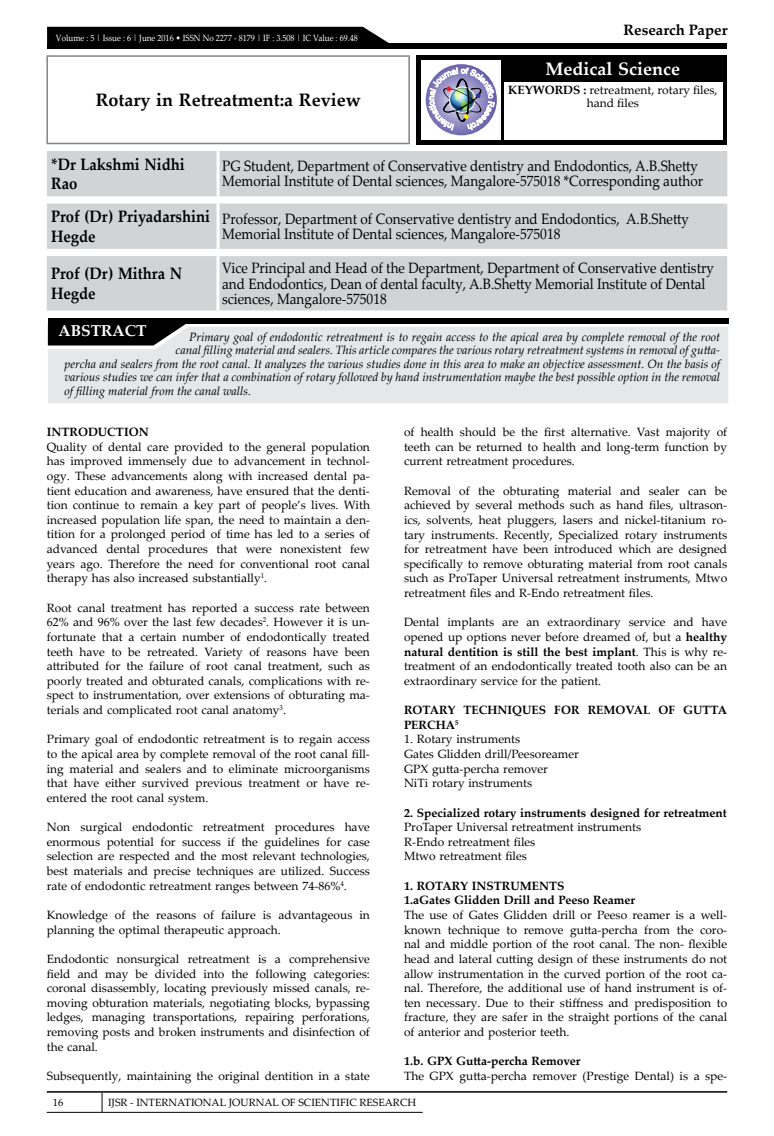
<style>
.page{position:relative;width:774px;height:1136px;background:#fff}
.page>*{position:absolute;margin:0;border:0;box-sizing:border-box;transform-origin:0 0}
.t1{font:700 18px "Palatino Linotype";color:#000}
.t2{font:700 18px "Palatino Linotype";color:#fff}
.t3{font:700 16.5px/19.8px "Palatino Linotype";color:#000;scale:.9 1}
.t4{font:700 15.75px "Palatino Linotype";color:#fff}
.t5{font:15px/15px "Palatino Linotype";color:#000;scale:.9 1}
.t6{font:700 15px "Palatino Linotype";color:#000}
.t7{font:12px/14.7px "Palatino Linotype";color:#000;text-align:justify}
.t8{font:italic 12px "Palatino Linotype";color:#000}
.t9{font:700 12px/14.7px "Palatino Linotype";color:#000}
.t10{font:10.5px "Palatino Linotype";color:#000}
.t11{font:9px "Palatino Linotype";color:#fff;scale:.9 1}
.s1{font-weight:700}
</style>
<div class="page">
<hr style="left:47px;top:1090px;width:680px;height:2px;background:#000">
<svg style="left:102px;top:1092px;width:1px;height:19px"></svg>
<hr style="left:47px;top:1111px;width:55px;height:1px;background:#000">
<hr style="left:102px;top:1111px;width:321px;height:1px;background:#000">
<div style="left:47px;top:43px;width:680px;height:6px;background:#000"></div>
<div style="left:47px;top:27px;width:342px;height:16px;background:#000"></div>
<div style="left:416px;top:55px;width:311px;height:90px;background:#000"></div>
<div style="left:421px;top:60px;width:80px;height:79px;background:#fff"></div>
<svg style="left:426px;top:64px;width:71px;height:71px"></svg>
<img style="left:429px;top:68px;width:65px;height:62px">
<div style="left:504px;top:82px;width:219px;height:57px;background:#fff"></div>
<svg style="left:47px;top:151px;width:680px;height:98px;background:#d4d6d7"></svg>
<hr style="left:217px;top:203px;width:3px;height:46px;background:#fff">
<div style="left:47px;top:256px;width:680px;height:54px;background:#d1d3d4"></div>
<hr style="left:216px;top:256px;width:3px;height:54px;background:#fff">
<hr style="left:46px;top:55px;width:364px;height:2px;background:#808285">
<hr style="left:46px;top:57px;width:2px;height:86px;background:#808285">
<hr style="left:408px;top:57px;width:2px;height:86px;background:#808285">
<hr style="left:46px;top:143px;width:364px;height:1px;background:#808285">
<svg style="left:48px;top:323px;width:139px;height:3px"></svg>
<div style="left:48px;top:326px;width:680px;height:77px;background:#e6e7e8"></div>
<div style="left:48px;top:318px;width:680px;height:5px;background:#000"></div>
<p class="t11" style="left:56px;top:31px;width:337px">Volume : 5 | Issue : 6 | June 2016 • ISSN No 2277 - 8179 | IF : 3.508 | IC Value : 69.48</p>
<p class="t6" style="left:623px;top:19px;width:105px">Research Paper</p>
<h1 class="t2" style="left:546px;top:56px;width:136px">Medical Science</h1>
<h1 class="t1" style="left:96px;top:87px;width:266px">Rotary in Retreatment:a Review</h1>
<p class="t7" style="left:508px;top:83px;width:211px;line-height:13.5px;text-align:center"><span class="s1">KEYWORDS :</span> retreatment, rotary files, hand files</p>
<h2 class="t3" style="left:51px;top:153px;width:150px">*Dr Lakshmi Nidhi<br>Rao</h2>
<p class="t5" style="left:222px;top:158px;width:536px">PG Student, Department of Conservative dentistry and Endodontics, A.B.Shetty<br>Memorial Institute of Dental sciences, Mangalore-575018 *Corresponding author</p>
<h2 class="t3" style="left:51px;top:206px;width:178px">Prof (Dr) Priyadarshini<br>Hegde</h2>
<p class="t5" style="left:222px;top:211px;width:520px">Professor, Department of Conservative dentistry and Endodontics, A.B.Shetty<br>Memorial Institute of Dental sciences, Mangalore-575018</p>
<h2 class="t3" style="left:51px;top:263px;width:147px">Prof (Dr) Mithra N<br>Hegde</h2>
<p class="t5" style="left:222px;top:260px;width:548px">Vice Principal and Head of the Department, Department of Conservative dentistry and Endodontics, Dean of dental faculty, A.B.Shetty Memorial Institute of Dental sciences, Mangalore-575018</p>
<h3 class="t4" style="left:58px;top:320px;width:90px">ABSTRACT</h3>
<p class="t8" style="left:189px;top:328px;width:532px">Primary goal of endodontic retreatment is to regain access to the apical area by complete removal of the root</p>
<p class="t8" style="left:176px;top:341px;width:546px">canal filling material and sealers. This article compares the various rotary retreatment systems in removal of gutta-</p>
<p class="t8" style="left:65px;top:355px;width:657px">percha and sealers from the root canal. It analyzes the various studies done in this area to make an objective assessment. On the basis of</p>
<p class="t8" style="left:65px;top:368px;width:657px">various studies we can infer that a combination of rotary followed by hand instrumentation maybe the best possible option in the removal</p>
<p class="t8" style="left:65px;top:382px;width:188px">of filling material from the canal walls.</p>
<p class="t9" style="left:47px;top:424px;width:103px">INTRODUCTION</p>
<p class="t7" style="left:47px;top:438px;width:325px">Quality of dental care provided to the general population has improved immensely due to advancement in technol&shy;ogy. These advancements along with increased dental pa&shy;tient education and awareness, have ensured that the denti&shy;tion continue to remain a key part of people’s lives. With increased population life span, the need to maintain a den&shy;tition for a prolonged period of time has led to a series of advanced dental procedures that were nonexistent few years ago. Therefore the need for conventional root canal therapy has also increased substantially<sup>1</sup>.</p>
<p class="t7" style="left:47px;top:599px;width:325px">Root canal treatment has reported a success rate between 62% and 96% over the last few decades<sup>2</sup>. However it is un&shy;fortunate that a certain number of endodontically treated teeth have to be retreated. Variety of reasons have been attributed for the failure of root canal treatment, such as poorly treated and obturated canals, complications with re&shy;spect to instrumentation, over extensions of obturating ma&shy;terials and complicated root canal anatomy<sup>3</sup>.</p>
<p class="t7" style="left:47px;top:731px;width:325px">Primary goal of endodontic retreatment is to regain access to the apical area by complete removal of the root canal fill&shy;ing material and sealers and to eliminate microorganisms that have either survived previous treatment or have re&shy;entered the root canal system.</p>
<p class="t7" style="left:47px;top:819px;width:325px">Non surgical endodontic retreatment procedures have enormous potential for success if the guidelines for case selection are respected and the most relevant technologies, best materials and precise techniques are utilized. Success rate of endodontic retreatment ranges between 74-86%<sup>4</sup>.</p>
<p class="t7" style="left:47px;top:906px;width:325px">Knowledge of the reasons of failure is advantageous in planning the optimal therapeutic approach.</p>
<p class="t7" style="left:47px;top:950px;width:325px">Endodontic nonsurgical retreatment is a comprehensive field and may be divided into the following categories: coronal disassembly, locating previously missed canals, re&shy;moving obturation materials, negotiating blocks, bypassing ledges, managing transportations, repairing perforations, removing posts and broken instruments and disinfection of the canal.</p>
<p class="t7" style="left:47px;top:1067px;width:325px">Subsequently, maintaining the original dentition in a state</p>
<p class="t7" style="left:404px;top:424px;width:325px">of health should be the first alternative. Vast majority of teeth can be returned to health and long-term function by current retreatment procedures.</p>
<p class="t7" style="left:404px;top:482px;width:325px">Removal of the obturating material and sealer can be achieved by several methods such as hand files, ultrason&shy;ics, solvents, heat pluggers, lasers and nickel-titanium ro&shy;tary instruments. Recently, Specialized rotary instruments for retreatment have been introduced which are designed specifically to remove obturating material from root canals such as ProTaper Universal retreatment instruments, Mtwo retreatment files and R-Endo retreatment files.</p>
<p class="t7" style="left:404px;top:614px;width:325px">Dental implants are an extraordinary service and have opened up options never before dreamed of, but a <span class="s1">healthy natural dentition is still the best implant</span>. This is why re&shy;treatment of an endodontically treated tooth also can be an extraordinary service for the patient.</p>
<p class="t9" style="left:404px;top:702px;width:325px">ROTARY TECHNIQUES FOR REMOVAL OF GUTTA<br>PERCHA<sup>5</sup></p>
<p class="t7" style="left:404px;top:731px;width:176px;text-align:left">1. Rotary instruments<br>Gates Glidden drill/Peesoreamer<br>GPX gutta-percha remover<br>NiTi rotary instruments</p>
<p class="t9" style="left:404px;top:804px;width:324px">2. Specialized rotary instruments designed for retreatment</p>
<p class="t7" style="left:404px;top:819px;width:239px;text-align:left">ProTaper Universal retreatment instruments<br>R-Endo retreatment files<br>Mtwo retreatment files</p>
<p class="t9" style="left:404px;top:877px;width:233px">1. ROTARY INSTRUMENTS<br>1.aGates Glidden Drill and Peeso Reamer</p>
<p class="t7" style="left:404px;top:907px;width:325px">The use of Gates Glidden drill or Peeso reamer is a well&shy;known technique to remove gutta-percha from the coro&shy;nal and middle portion of the root canal. The non- flexible head and lateral cutting design of these instruments do not allow instrumentation in the curved portion of the root ca&shy;nal. Therefore, the additional use of hand instrument is of&shy;ten necessary. Due to their stiffness and predisposition to fracture, they are safer in the straight portions of the canal of anterior and posterior teeth.</p>
<p class="t9" style="left:404px;top:1053px;width:178px">1.b. GPX Gutta-percha Remover</p>
<p class="t7" style="left:404px;top:1067px;width:325px">The GPX gutta-percha remover (Prestige Dental) is a spe-</p>
<p class="t10" style="left:53px;top:1095px;width:12px">16</p>
<p class="t10" style="left:108px;top:1095px;width:310px">IJSR - INTERNATIONAL JOURNAL OF SCIENTIFIC RESEARCH</p>
</div>
